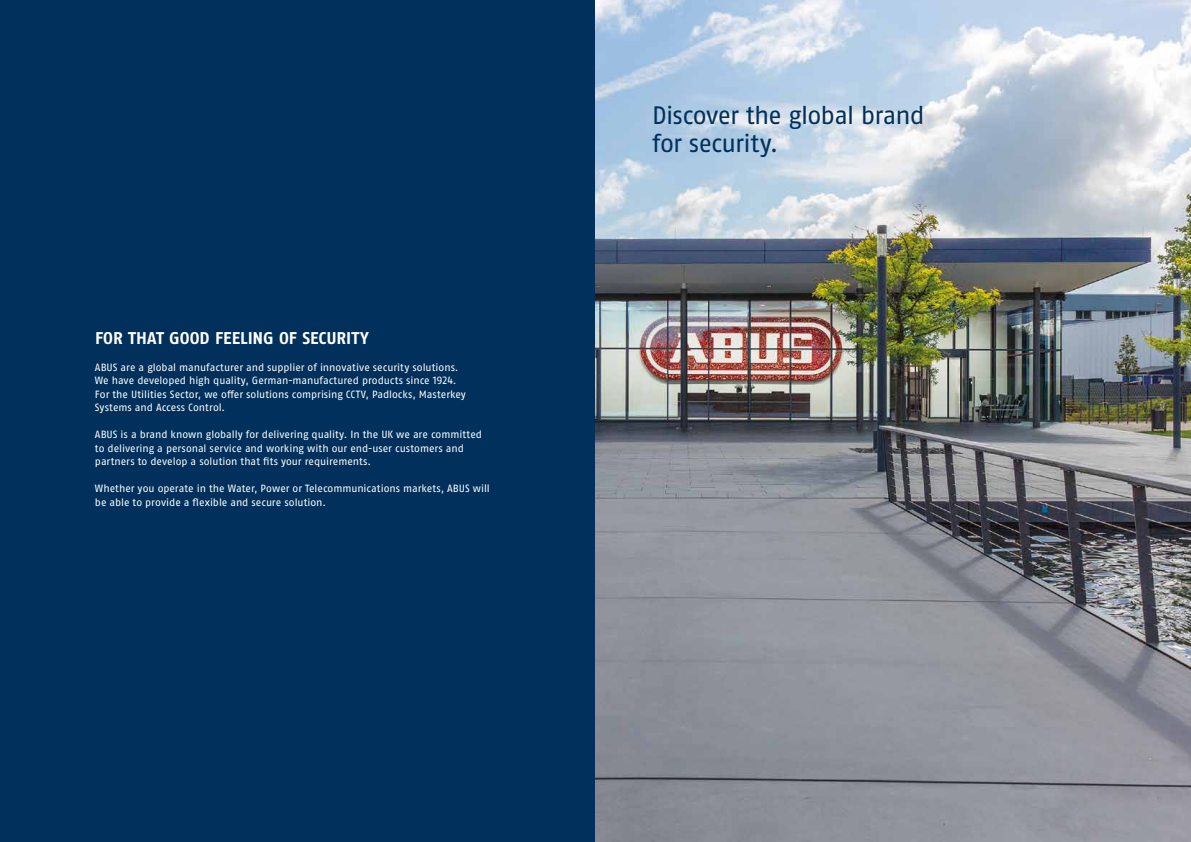
<style>
.page{position:relative;width:1191px;height:842px;background:#fff}
.page>*{position:absolute;margin:0;border:0;box-sizing:border-box;transform-origin:0 0}
.t1{font:25.2px/28px "ABUS Fago Pro";letter-spacing:-.03em;color:#00305b}
.t2{font:700 17px "ABUS Fago Pro";color:#fff}
.t3{font:10.5px/13.5px "ABUS Fago Pro";letter-spacing:-.005em;color:#fff}
</style>
<div class="page">
<div style="left:0;top:0;width:595px;height:842px;background:#00305b"></div>
<img style="left:595px;top:0;width:596px;height:842px">
<h2 class="t2" style="left:95px;top:328px;width:275px">FOR THAT GOOD FEELING OF SECURITY</h2>
<p class="t3" style="left:95px;top:360px;width:372px">ABUS are a global manufacturer and supplier of innovative security solutions.<br>We have developed high quality, German-manufactured products since 1924.<br>For the Utilities Sector, we offer solutions comprising CCTV, Padlocks, Masterkey Systems and Access Control.</p>
<p class="t3" style="left:95px;top:428px;width:389px">ABUS is a brand known globally for delivering quality. In the UK we are committed to delivering a personal service and working with our end-user customers and partners to develop a solution that fits your requirements.</p>
<p class="t3" style="left:95px;top:482px;width:396px">Whether you operate in the Water, Power or Telecommunications markets, ABUS will be able to provide a flexible and secure solution.</p>
<h1 class="t1" style="left:652px;top:101px;width:274px">Discover the global brand for security.</h1>
</div>
